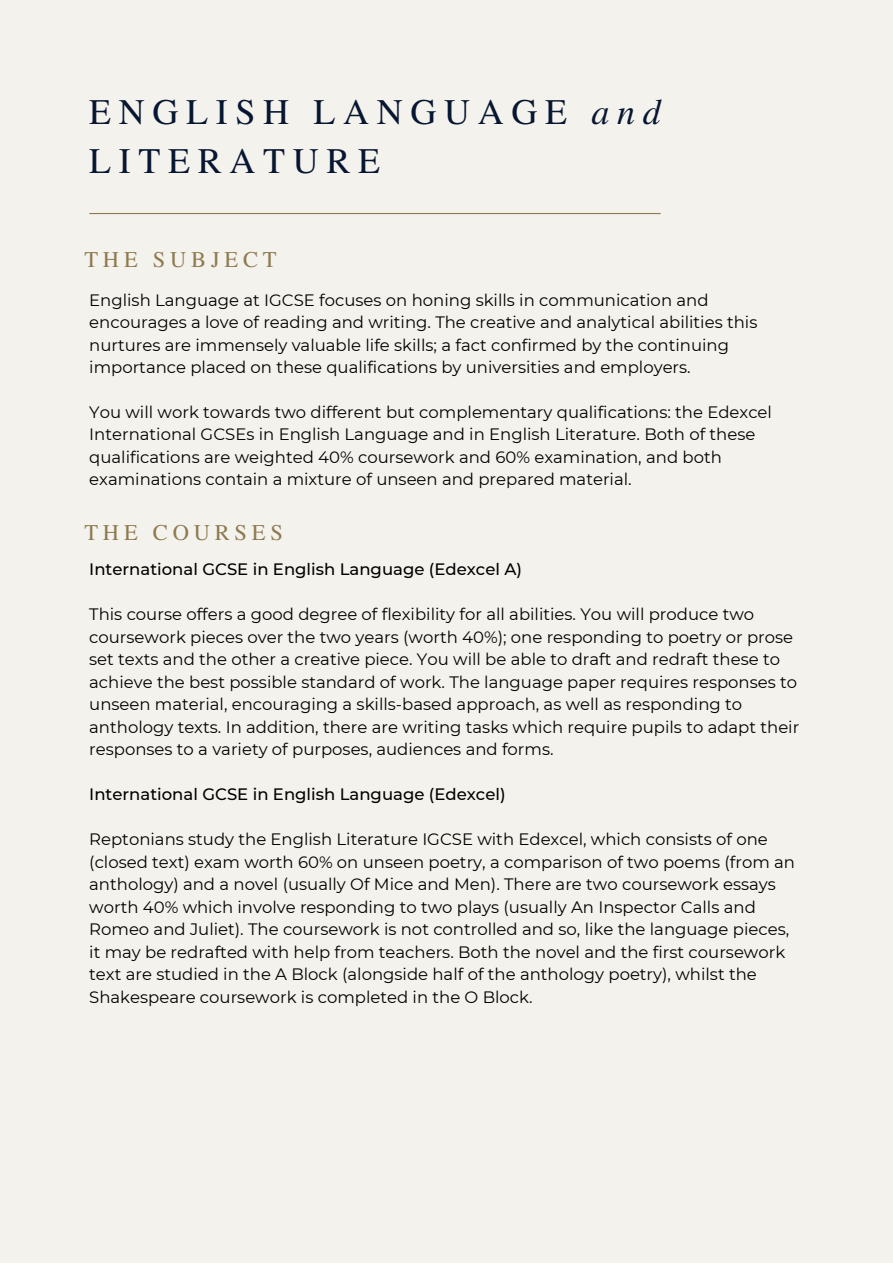
<style>
.page{position:relative;width:893px;height:1264px;background:#fff}
.page>*{position:absolute;margin:0;border:0;box-sizing:border-box;transform-origin:0 0}
.t1{font:36px/49.5px "Te X Gyre Termes";letter-spacing:.215em;color:#071631}
.t2{font:22.5px "Te X Gyre Termes";letter-spacing:.215em;color:#8d7a50}
.t3{font:16.5px/22.5px "Montserrat";color:#000}
.t4{font:500 16.5px "Montserrat";color:#000}
.s1{font-style:italic}
</style>
<div class="page">
<div style="left:0;top:0;width:892px;height:1262px;background:#f4f2ed"></div>
<hr style="left:89px;top:213px;width:571px;height:1px;background:#8d7a50">
<h1 class="t1" style="left:89px;top:85px;width:573px">ENGLISH LANGUAGE <span class="s1">and<br></span>LITERATURE</h1>
<h2 class="t2" style="left:84px;top:243px;width:194px">THE SUBJECT</h2>
<p class="t3" style="left:89px;top:288px;width:669px">English Language at IGCSE focuses on honing skills in communication and encourages a love of reading and writing. The creative and analytical abilities this nurtures are immensely valuable life skills; a fact confirmed by the continuing importance placed on these qualifications by universities and employers.</p>
<p class="t3" style="left:89px;top:400px;width:684px">You will work towards two different but complementary qualifications: the Edexcel International GCSEs in English Language and in English Literature. Both of these qualifications are weighted 40% coursework and 60% examination, and both examinations contain a mixture of unseen and prepared material.</p>
<h2 class="t2" style="left:84px;top:516px;width:200px">THE COURSES</h2>
<p class="t4" style="left:89px;top:558px;width:434px">International GCSE in English Language (Edexcel A)</p>
<p class="t3" style="left:89px;top:602px;width:711px">This course offers a good degree of flexibility for all abilities. You will produce two coursework pieces over the two years (worth 40%); one responding to poetry or prose set texts and the other a creative piece. You will be able to draft and redraft these to achieve the best possible standard of work. The language paper requires responses to unseen material, encouraging a skills-based approach, as well as responding to anthology texts. In addition, there are writing tasks which require pupils to adapt their responses to a variety of purposes, audiences and forms.</p>
<p class="t4" style="left:89px;top:783px;width:418px">International GCSE in English Language (Edexcel)</p>
<p class="t3" style="left:89px;top:827px;width:707px">Reptonians study the English Literature IGCSE with Edexcel, which consists of one (closed text) exam worth 60% on unseen poetry, a comparison of two poems (from an anthology) and a novel (usually Of Mice and Men). There are two coursework essays worth 40% which involve responding to two plays (usually An Inspector Calls and Romeo and Juliet). The coursework is not controlled and so, like the language pieces, it may be redrafted with help from teachers. Both the novel and the first coursework text are studied in the A Block (alongside half of the anthology poetry), whilst the Shakespeare coursework is completed in the O Block.</p>
</div>
